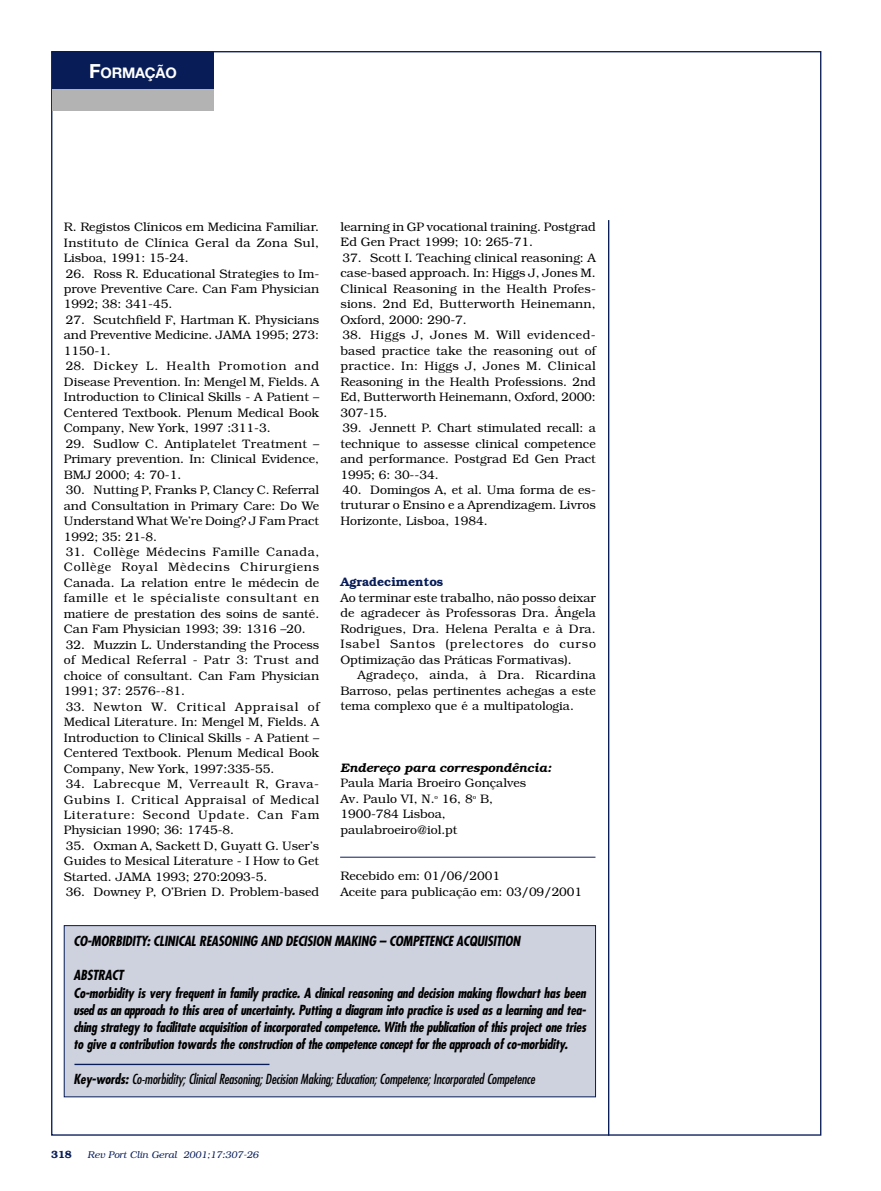
<style>
.page{position:relative;width:881px;height:1191px;background:#fff}
.page>*{position:absolute;margin:0;border:0;box-sizing:border-box;transform-origin:0 0}
.t1{font:700 14.7px "Helvetica Neue";letter-spacing:-.015em;color:#fff}
.t2{font:italic 700 condensed 13.5px/17.2px "Futura";letter-spacing:-.015em;color:#000}
.t3{font:italic condensed 13.5px "Futura";letter-spacing:-.01em;color:#000}
.t4{font:300 12.3px/15.5px "Bookman";color:#000;text-align:justify}
.t5{font:italic 600 12.3px "Bookman";color:#000}
.t6{font:600 12.3px "Bookman";color:#081d58}
.t7{font:600 10.5px "Bookman";color:#081d58}
.t8{font:italic 300 9.75px "Bookman";color:#081d58}
.s1{font-size:19.5px}
.s2{font-weight:700}
</style>
<div class="page">
<hr style="left:607px;top:220px;width:2px;height:915px;background:#081d58">
<div style="left:52px;top:51px;width:161px;height:39px;background:#081d58"></div>
<div style="left:52px;top:89px;width:161px;height:22px;background:#b3b3b3"></div>
<div style="left:64px;top:925px;width:531px;height:171px;background:#ced2de"></div>
<div style="left:64px;top:925px;width:531px;height:172px;border:1px solid #081d58"></div>
<hr style="left:74px;top:1063px;width:195px;height:2px;background:#081d58">
<hr style="left:340px;top:857px;width:255px;height:1px;background:#081d58">
<p class="t1" style="left:89px;top:67px;width:89px"><span class="s1">F</span>ORMAÇÃO</p>
<p class="t4" style="left:64px;top:219px;width:257px">R. Registos Clínicos em Medicina Familiar.<br>Instituto de Clínica Geral da Zona Sul, Lisboa, 1991: 15-24.</p>
<p class="t4" style="left:64px;top:265px;width:257px">26. Ross R. Educational Strategies to Im&shy;prove Preventive Care. Can Fam Physician 1992; 38: 341-45.</p>
<p class="t4" style="left:64px;top:312px;width:257px">27. Scutchfield F, Hartman K. Physicians and Preventive Medicine. JAMA 1995; 273:<br>1150-1.</p>
<p class="t4" style="left:64px;top:358px;width:257px">28. Dickey L. Health Promotion and Disease Prevention. In: Mengel M, Fields. A Introduction to Clinical Skills - A Patient – Centered Textbook. Plenum Medical Book Company, New York, 1997 :311-3.</p>
<p class="t4" style="left:64px;top:436px;width:257px">29. Sudlow C. Antiplatelet Treatment – Primary prevention. In: Clinical Evidence, BMJ 2000; 4: 70-1.</p>
<p class="t4" style="left:64px;top:482px;width:257px">30. Nutting P, Franks P, Clancy C. Referral and Consultation in Primary Care: Do We Understand What We’re Doing? J Fam Pract 1992; 35: 21-8.</p>
<p class="t4" style="left:64px;top:544px;width:257px">31. Collège Médecins Famille Canada, Collège Royal Mèdecins Chirurgiens Canada. La relation entre le médecin de famille et le spécialiste consultant en matiere de prestation des soins de santé.<br>Can Fam Physician 1993; 39: 1316 –20.</p>
<p class="t4" style="left:64px;top:637px;width:257px">32. Muzzin L. Understanding the Process of Medical Referral - Patr 3: Trust and choice of consultant. Can Fam Physician 1991; 37: 2576--81.</p>
<p class="t4" style="left:64px;top:698px;width:257px">33. Newton W. Critical Appraisal of Medical Literature. In: Mengel M, Fields. A Introduction to Clinical Skills - A Patient – Centered Textbook. Plenum Medical Book Company, New York, 1997:335-55.</p>
<p class="t4" style="left:64px;top:776px;width:257px">34. Labrecque M, Verreault R, Grava-Gubins I. Critical Appraisal of Medical Literature: Second Update. Can Fam Physician 1990; 36: 1745-8.</p>
<p class="t4" style="left:64px;top:838px;width:257px">35. Oxman A, Sackett D, Guyatt G. User’s Guides to Mesical Literature - I How to Get Started. JAMA 1993; 270:2093-5.</p>
<p class="t4" style="left:66px;top:884px;width:255px">36. Downey P, O’Brien D. Problem-based</p>
<p class="t4" style="left:340px;top:219px;width:257px">learning in GP vocational training. Postgrad<br>Ed Gen Pract 1999; 10: 265-71.</p>
<p class="t4" style="left:340px;top:250px;width:257px">37. Scott I. Teaching clinical reasoning: A case-based approach. In: Higgs J, Jones M.<br>Clinical Reasoning in the Health Profes&shy;sions. 2nd Ed, Butterworth Heinemann, Oxford, 2000: 290-7.</p>
<p class="t4" style="left:340px;top:327px;width:257px">38. Higgs J, Jones M. Will evidenced&shy;based practice take the reasoning out of practice. In: Higgs J, Jones M. Clinical Reasoning in the Health Professions. 2nd Ed, Butterworth Heinemann, Oxford, 2000:<br>307-15.</p>
<p class="t4" style="left:340px;top:420px;width:257px">39. Jennett P. Chart stimulated recall: a technique to assesse clinical competence and performance. Postgrad Ed Gen Pract 1995; 6: 30--34.</p>
<p class="t4" style="left:340px;top:482px;width:257px">40. Domingos A, et al. Uma forma de es&shy;truturar o Ensino e a Aprendizagem. Livros Horizonte, Lisboa, 1984.</p>
<p class="t6" style="left:340px;top:575px;width:104px">Agradecimentos</p>
<p class="t4" style="left:340px;top:590px;width:257px">Ao terminar este trabalho, não posso deixar de agradecer às Professoras Dra. Ângela Rodrigues, Dra. Helena Peralta e à Dra.<br>Isabel Santos (prelectores do curso Optimização das Práticas Formativas).</p>
<p class="t4" style="left:340px;top:667px;width:257px;text-indent:17px">Agradeço, ainda, à Dra. Ricardina Barroso, pelas pertinentes achegas a este tema complexo que é a multipatologia.</p>
<p class="t5" style="left:340px;top:760px;width:212px">Endereço para correspondência:</p>
<p class="t4" style="left:340px;top:775px;width:187px;text-align:left">Paula Maria Broeiro Gonçalves<br>Av. Paulo VI, N.<sup>o</sup> 16, 8<sup>o</sup> B,<br>1900-784 Lisboa, paulabroeiro@iol.pt</p>
<p class="t4" style="left:340px;top:868px;width:243px">Recebido em: 01/06/2001<br>Aceite para publicação em: 03/09/2001</p>
<p class="t2" style="left:74px;top:933px;width:448px">CO-MORBIDITY: CLINICAL REASONING AND DECISION MAKING – COMPETENCE ACQUISITION</p>
<p class="t2" style="left:74px;top:968px;width:514px">ABSTRACT<br>Co-morbidity is very frequent in family practice. A clinical reasoning and decision making flowchart has been used as an approach to this area of uncertainty. Putting a diagram into practice is used as a learning and tea&shy;ching strategy to facilitate acquisition of incorporated competence. With the publication of this project one tries to give a contribution towards the construction of the competence concept for the approach of co-morbidity.</p>
<p class="t3" style="left:74px;top:1072px;width:463px"><span class="s2">Key-words:</span> Co-morbidity; Clinical Reasoning; Decision Making; Education; Competence; Incorporated Competence</p>
<p class="t7" style="left:51px;top:1148px;width:22px">318</p>
<p class="t8" style="left:88px;top:1149px;width:172px">Rev Port Clin Geral 2001;17:307-26</p>
</div>
